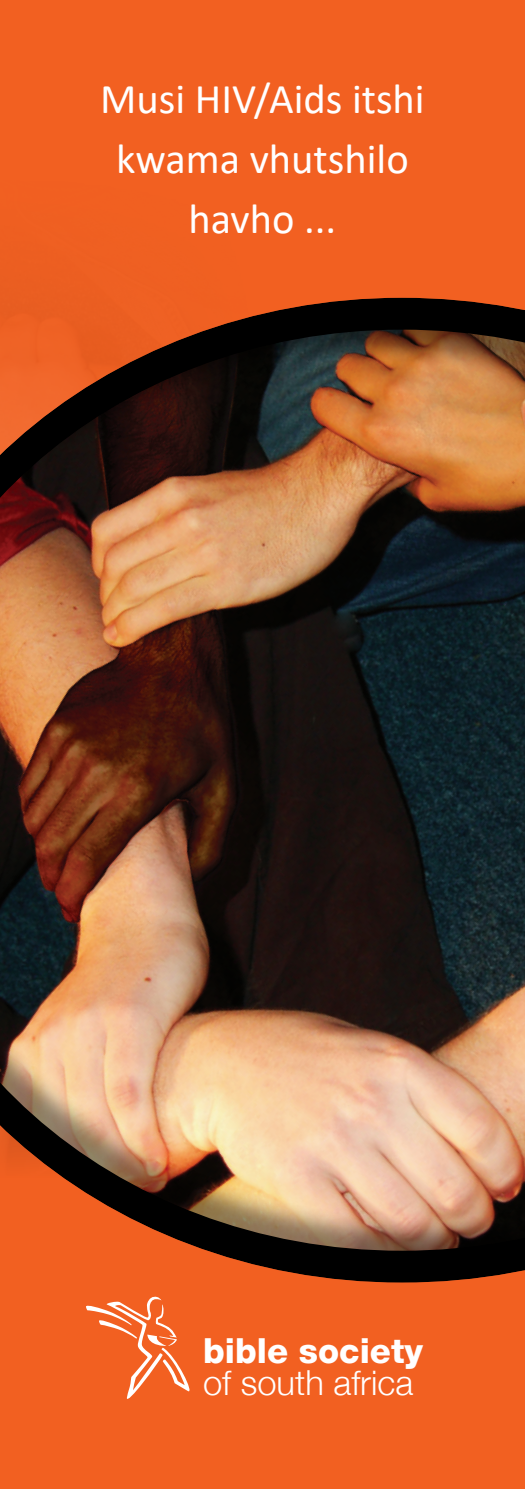
<style>
.page{position:relative;width:525px;height:1489px;background:#fff}
.page>*{position:absolute;margin:0;border:0;box-sizing:border-box;transform-origin:0 0}
.t1{font:42.5px/60px "Calibri";color:#fff;text-align:center}
.t2{font:300 34.5px "Helvetica Neue LT";color:#fff}
.t3{font:800 34.5px "Helvetica Neue LT";color:#fff}
</style>
<div class="page">
<div style="left:0;top:0;width:524px;height:1488px;background:#f26021"></div>
<div style="left:0;top:297px;width:524px;height:985px;background:#231f20;opacity:.5"></div>
<svg style="left:86px;top:1296px;width:104px;height:103px"></svg>
<p class="t1" style="left:100px;top:68px;width:326px">Musi HIV/Aids itshi kwama vhutshilo havho ...</p>
<p class="t3" style="left:203px;top:1330px;width:221px">bible society</p>
<p class="t2" style="left:203px;top:1361px;width:212px">of south africa</p>
</div>
